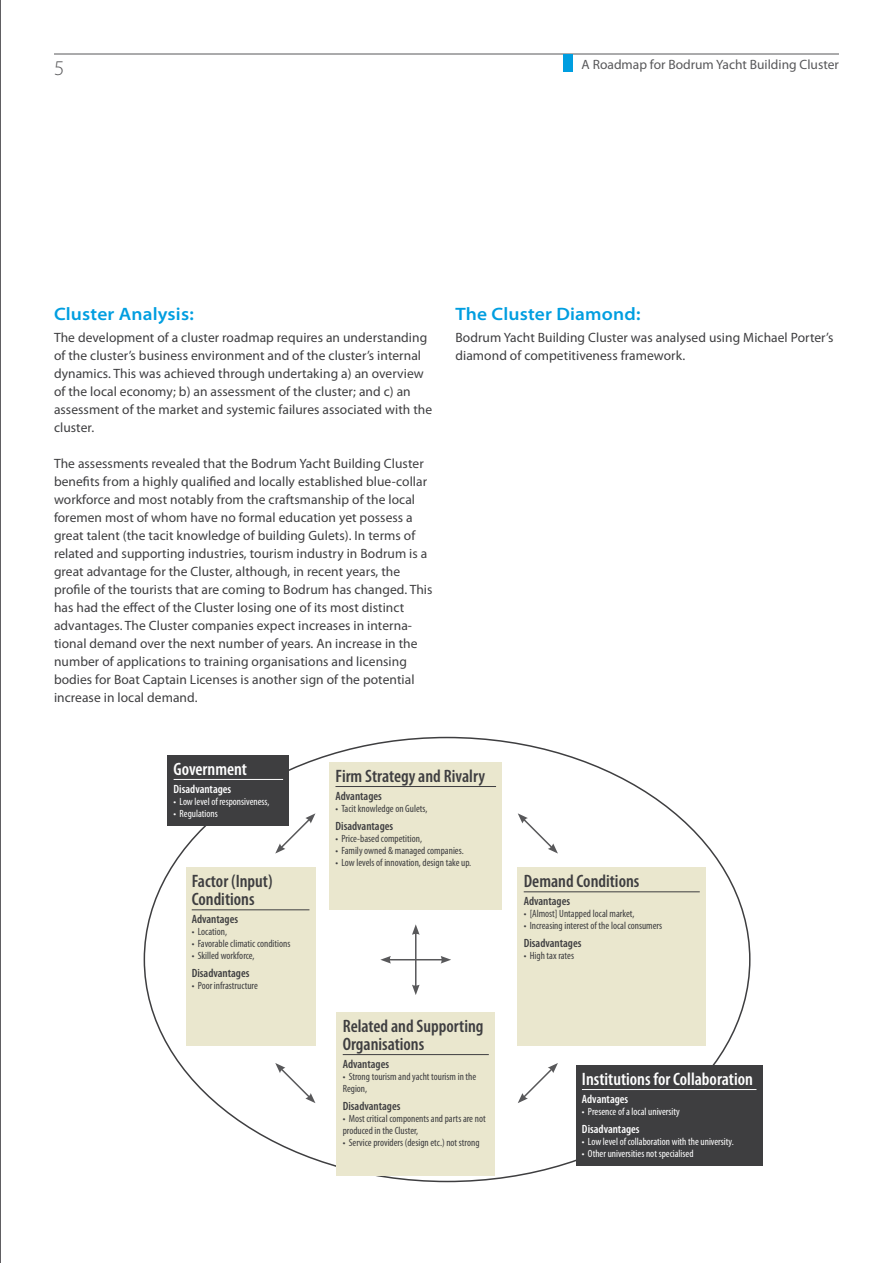
<style>
.page{position:relative;width:893px;height:1263px;background:#fff}
.page>*{position:absolute;margin:0;border:0;box-sizing:border-box;transform-origin:0 0}
.t1{font:300 21px "Myriad Pro";color:#58585a}
.t2{font:600 condensed 18px/18px "Myriad Pro";color:#3e3e40}
.t3{font:600 condensed 18px "Myriad Pro";color:#fff}
.t4{font:600 semi-expanded 18px "Myriad Pro";letter-spacing:.01em;color:#009ee0}
.t5{font:13.5px/18px "Myriad Pro";letter-spacing:.005em;color:#3e3e40}
.t6{font:13.5px "Myriad Pro";color:#58585a}
.t7{font:600 condensed 12px "Myriad Pro";color:#3e3e40}
.t8{font:600 condensed 12px "Myriad Pro";color:#fff}
.t9{font:condensed 10.5px/12px "Myriad Pro";color:#3e3e40}
.t10{font:condensed 10.5px "Myriad Pro";color:#fff}
</style>
<div class="page">
<hr style="left:0;top:0;width:1px;height:1263px;background:#1a171c">
<hr style="left:389px;top:959px;width:54px;height:1px;background:#58585a">
<svg style="left:380px;top:956px;width:11px;height:7px"></svg>
<svg style="left:441px;top:956px;width:10px;height:7px"></svg>
<hr style="left:415px;top:932px;width:1px;height:55px;background:#58585a">
<svg style="left:412px;top:985px;width:8px;height:10px"></svg>
<svg style="left:412px;top:924px;width:8px;height:11px"></svg>
<div style="left:329px;top:762px;width:173px;height:147px;background:#eae7ce"></div>
<hr style="left:335px;top:786px;width:161px;height:1px;background:#3e3e40">
<div style="left:337px;top:1012px;width:158px;height:164px;background:#eae7ce"></div>
<hr style="left:343px;top:1054px;width:146px;height:1px;background:#3e3e40">
<div style="left:518px;top:867px;width:188px;height:179px;background:#eae7ce"></div>
<hr style="left:524px;top:891px;width:176px;height:1px;background:#3e3e40">
<div style="left:186px;top:867px;width:129px;height:179px;background:#eae7ce"></div>
<hr style="left:192px;top:909px;width:117px;height:1px;background:#3e3e40">
<svg style="left:275px;top:813px;width:40px;height:40px"></svg>
<svg style="left:518px;top:813px;width:40px;height:40px"></svg>
<svg style="left:275px;top:1063px;width:40px;height:40px"></svg>
<svg style="left:518px;top:1063px;width:40px;height:40px"></svg>
<div style="left:168px;top:755px;width:121px;height:71px;background:#3e3e40"></div>
<hr style="left:174px;top:779px;width:109px;height:1px;background:#fff">
<div style="left:576px;top:1065px;width:186px;height:101px;background:#3e3e40"></div>
<hr style="left:582px;top:1089px;width:174px;height:1px;background:#fff">
<hr style="left:54px;top:54px;width:785px;height:1px;background:#58585a">
<div style="left:563px;top:54px;width:9px;height:18px;background:#009ee0"></div>
<h1 class="t1" style="left:54px;top:56px;width:12px">5</h1>
<p class="t6" style="left:582px;top:56px;width:259px">A Roadmap for Bodrum Yacht Building Cluster</p>
<h2 class="t4" style="left:54px;top:303px;width:141px">Cluster Analysis:</h2>
<p class="t5" style="left:54px;top:328px;width:380px">The development of a cluster roadmap requires an understanding of the cluster’s business environment and of the cluster’s internal dynamics. This was achieved through undertaking a) an overview of the local economy; b) an assessment of the cluster; and c) an assessment of the market and systemic failures associated with the cluster.</p>
<p class="t5" style="left:54px;top:454px;width:380px">The assessments revealed that the Bodrum Yacht Building Cluster benefits from a highly qualified and locally established blue-collar workforce and most notably from the craftsmanship of the local foremen most of whom have no formal education yet possess a great talent (the tacit knowledge of building Gulets). In terms of related and supporting industries, tourism industry in Bodrum is a great advantage for the Cluster, although, in recent years, the profile of the tourists that are coming to Bodrum has changed. This has had the effect of the Cluster losing one of its most distinct advantages. The Cluster companies expect increases in interna&shy;tional demand over the next number of years. An increase in the number of applications to training organisations and licensing bodies for Boat Captain Licenses is another sign of the potential increase in local demand.</p>
<h2 class="t4" style="left:455px;top:303px;width:186px">The Cluster Diamond:</h2>
<p class="t5" style="left:455px;top:328px;width:379px">Bodrum Yacht Building Cluster was analysed using Michael Porter’s diamond of competitiveness framework.</p>
<h2 class="t3" style="left:174px;top:759px;width:75px">Government</h2>
<p class="t8" style="left:174px;top:782px;width:59px">Disadvantages</p>
<p class="t10" style="left:174px;top:795px;width:97px">• Low level of responsiveness,</p>
<p class="t10" style="left:174px;top:807px;width:46px">• Regulations</p>
<h2 class="t2" style="left:192px;top:872px;width:82px">Factor (Input)<br>Conditions</h2>
<p class="t7" style="left:192px;top:912px;width:48px">Advantages</p>
<p class="t9" style="left:192px;top:925px;width:37px">• Location,</p>
<p class="t9" style="left:192px;top:937px;width:100px">• Favorable climatic conditions</p>
<p class="t9" style="left:192px;top:949px;width:64px">• Skilled workforce,</p>
<p class="t7" style="left:192px;top:966px;width:59px">Disadvantages</p>
<p class="t9" style="left:192px;top:979px;width:68px">• Poor infrastructure</p>
<h2 class="t2" style="left:335px;top:767px;width:151px">Firm Strategy and Rivalry</h2>
<p class="t7" style="left:335px;top:789px;width:48px">Advantages</p>
<p class="t9" style="left:335px;top:802px;width:94px">• Tacit knowledge on Gulets,</p>
<p class="t7" style="left:335px;top:819px;width:59px">Disadvantages</p>
<p class="t9" style="left:335px;top:832px;width:88px">• Price-based competition,</p>
<p class="t9" style="left:335px;top:844px;width:130px">• Family owned &amp; managed companies.</p>
<p class="t9" style="left:335px;top:856px;width:137px">• Low levels of innovation, design take up.</p>
<h2 class="t2" style="left:343px;top:1017px;width:142px">Related and Supporting<br>Organisations</h2>
<p class="t7" style="left:343px;top:1057px;width:48px">Advantages</p>
<p class="t9" style="left:343px;top:1070px;width:135px">• Strong tourism and yacht tourism in the<br>Region,</p>
<p class="t7" style="left:343px;top:1099px;width:59px">Disadvantages</p>
<p class="t9" style="left:343px;top:1112px;width:144px">• Most critical components and parts are not produced in the Cluster,</p>
<p class="t9" style="left:343px;top:1136px;width:138px">• Service providers (design etc.) not strong</p>
<h2 class="t2" style="left:524px;top:872px;width:117px">Demand Conditions</h2>
<p class="t7" style="left:524px;top:894px;width:48px">Advantages</p>
<p class="t9" style="left:524px;top:907px;width:112px">• [Almost] Untapped local market,</p>
<p class="t9" style="left:524px;top:919px;width:140px">• Increasing interest of the local consumers</p>
<p class="t7" style="left:524px;top:936px;width:59px">Disadvantages</p>
<p class="t9" style="left:524px;top:949px;width:52px">• High tax rates</p>
<h2 class="t3" style="left:582px;top:1069px;width:172px">Institutions for Collaboration</h2>
<p class="t8" style="left:582px;top:1092px;width:48px">Advantages</p>
<p class="t10" style="left:582px;top:1105px;width:99px">• Presence of a local university</p>
<p class="t8" style="left:582px;top:1122px;width:59px">Disadvantages</p>
<p class="t10" style="left:582px;top:1135px;width:153px">• Low level of collaboration with the university.</p>
<p class="t10" style="left:582px;top:1147px;width:113px">• Other universities not specialised</p>
</div>
